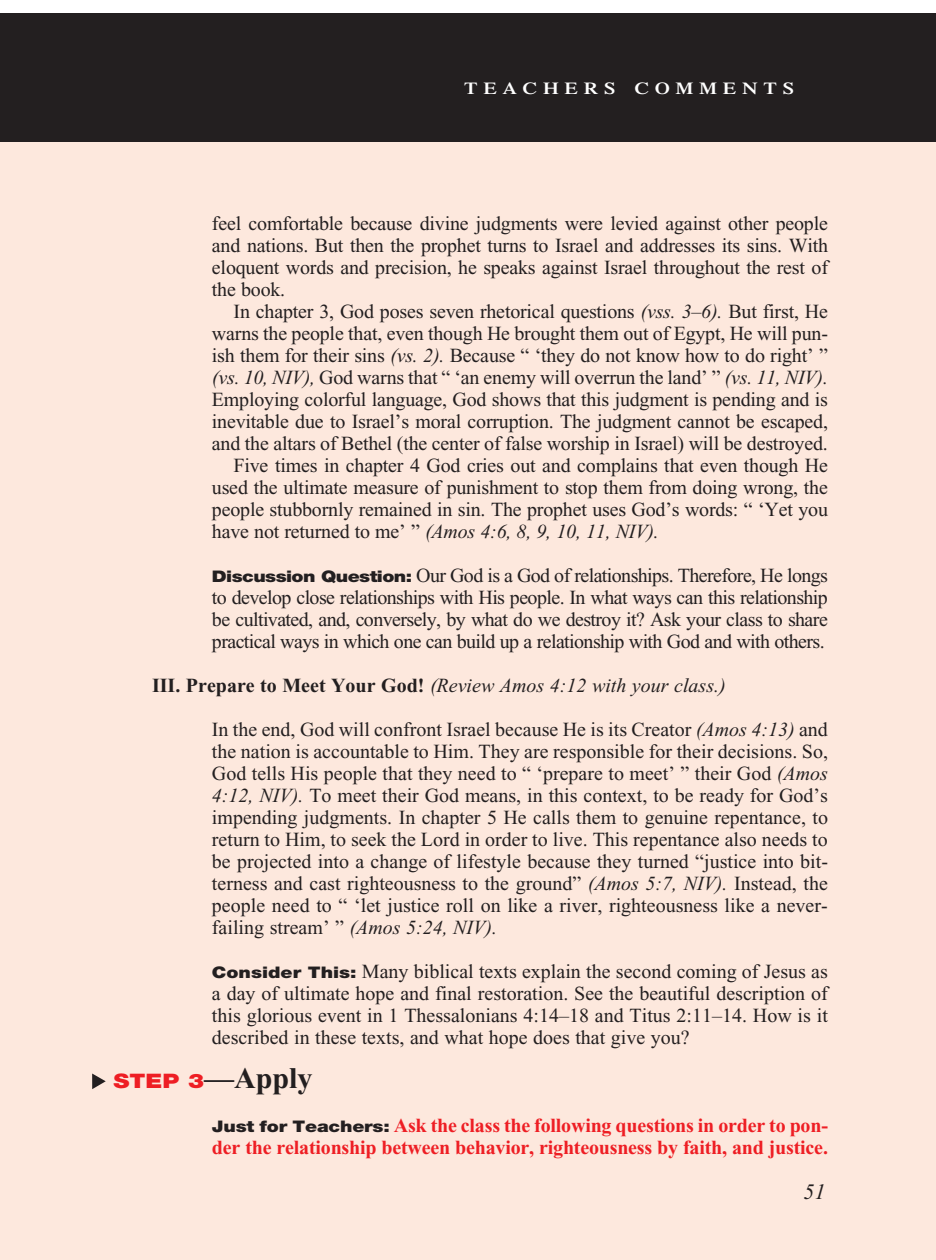
<style>
.page{position:relative;width:936px;height:1260px;background:#fff}
.page>*{position:absolute;margin:0;border:0;box-sizing:border-box;transform-origin:0 0}
.T_Aim_bodyXindent{font:700 30px "Times New Roman";color:#231f20}
.t1{font:italic 22px "Times New Roman";color:#231f20}
.Objectives_Body_Text{font:20px/22px "Times New Roman";letter-spacing:-.01em;color:#231f20;text-align:justify}
.First_Line_Space_Tea{font:20px/22px "Times New Roman";letter-spacing:-.015em;color:#231f20;text-align:justify}
.First_Line_Space_Tea-2{font:700 20px/22px "Times New Roman";letter-spacing:-.01em;color:#ee1e24}
.Roman_Numeral_Sub_He{font:italic 20px "Times New Roman";color:#231f20}
.t2{font:600 16.8px "Times";letter-spacing:.285em;color:#fff;scale:1.2 1}
.s1{font-style:italic}
.s2{font-family:"Helvetica Neue";font-weight:900;font-size:16px}
.s3{font-weight:700;font-style:normal}
.s4{font-family:"Helvetica Neue";font-weight:900;font-size:20px;color:#ee1e24}
.s5{font-family:"Helvetica Neue";font-weight:900;font-size:16px;color:#231f20}
</style>
<div class="page">
<div style="left:0;top:134px;width:936px;height:1126px;background:#fde8dd"></div>
<div style="left:0;top:13px;width:936px;height:128px;background:#231f20"></div>
<svg style="left:92px;top:1074px;width:14px;height:15px"></svg>
<p class="t2" style="left:464px;top:79px;width:276px">TEACHERS COMMENTS</p>
<p class="Objectives_Body_Text" style="left:212px;top:212px;width:618px">feel comfortable because divine judgments were levied against other people and nations. But then the prophet turns to Israel and addresses its sins. With eloquent words and precision, he speaks against Israel throughout the rest of the book.</p>
<p class="Objectives_Body_Text" style="left:212px;top:300px;width:618px;text-indent:22px">In chapter 3, God poses seven rhetorical questions <span class="s1">(vss. 3–6).</span> But first, He warns the people that, even though He brought them out of Egypt, He will pun&shy;ish them for their sins <span class="s1">(vs. 2).</span> Because “ ‘they do not know how to do right’ ” <span class="s1">(vs. 10, NIV),</span> God warns that “ ‘an enemy will overrun the land’ ” <span class="s1">(vs. 11, NIV).<br></span>Employing colorful language, God shows that this judgment is pending and is inevitable due to Israel’s moral corruption. The judgment cannot be escaped, and the altars of Bethel (the center of false worship in Israel) will be destroyed.</p>
<p class="Objectives_Body_Text" style="left:212px;top:454px;width:618px;text-indent:22px">Five times in chapter 4 God cries out and complains that even though He used the ultimate measure of punishment to stop them from doing wrong, the people stubbornly remained in sin. The prophet uses God’s words: “ ‘Yet you have not returned to me’ ” <span class="s1">(Amos 4:6, 8, 9, 10, 11, NIV).</span></p>
<p class="First_Line_Space_Tea" style="left:212px;top:564px;width:618px"><span class="s2">Discussion Question:</span> Our God is a God of relationships. Therefore, He longs to develop close relationships with His people. In what ways can this relationship be cultivated, and, conversely, by what do we destroy it? Ask your class to share practical ways in which one can build up a relationship with God and with others.</p>
<p class="Roman_Numeral_Sub_He" style="left:152px;top:674px;width:575px"><span class="s3">III. Prepare to Meet Your God!</span> (Review Amos 4:12 with your class.)</p>
<p class="Objectives_Body_Text" style="left:212px;top:718px;width:618px">In the end, God will confront Israel because He is its Creator <span class="s1">(Amos 4:13)</span> and the nation is accountable to Him. They are responsible for their decisions. So, God tells His people that they need to “ ‘prepare to meet’ ” their God <span class="s1">(Amos 4:12, NIV).</span> To meet their God means, in this context, to be ready for God’s impending judgments. In chapter 5 He calls them to genuine repentance, to return to Him, to seek the Lord in order to live. This repentance also needs to be projected into a change of lifestyle because they turned “justice into bit&shy;terness and cast righteousness to the ground” <span class="s1">(Amos 5:7, NIV).</span> Instead, the people need to “ ‘let justice roll on like a river, righteousness like a never&shy;failing stream’ ” <span class="s1">(Amos 5:24, NIV).</span></p>
<p class="First_Line_Space_Tea" style="left:212px;top:960px;width:617px"><span class="s2">Consider This:</span> Many biblical texts explain the second coming of Jesus as a day of ultimate hope and final restoration. See the beautiful description of this glorious event in 1 Thessalonians 4:14–18 and Titus 2:11–14. How is it described in these texts, and what hope does that give you?</p>
<p class="T_Aim_bodyXindent" style="left:114px;top:1061px;width:201px"><span class="s4">STEP 3</span>—Apply</p>
<p class="First_Line_Space_Tea-2" style="left:212px;top:1114px;width:618px"><span class="s5">Just for Teachers:</span> Ask the class the following questions in order to pon&shy;der the relationship between behavior, righteousness by faith, and justice.</p>
<p class="t1" style="left:803px;top:1180px;width:23px">51</p>
</div>
